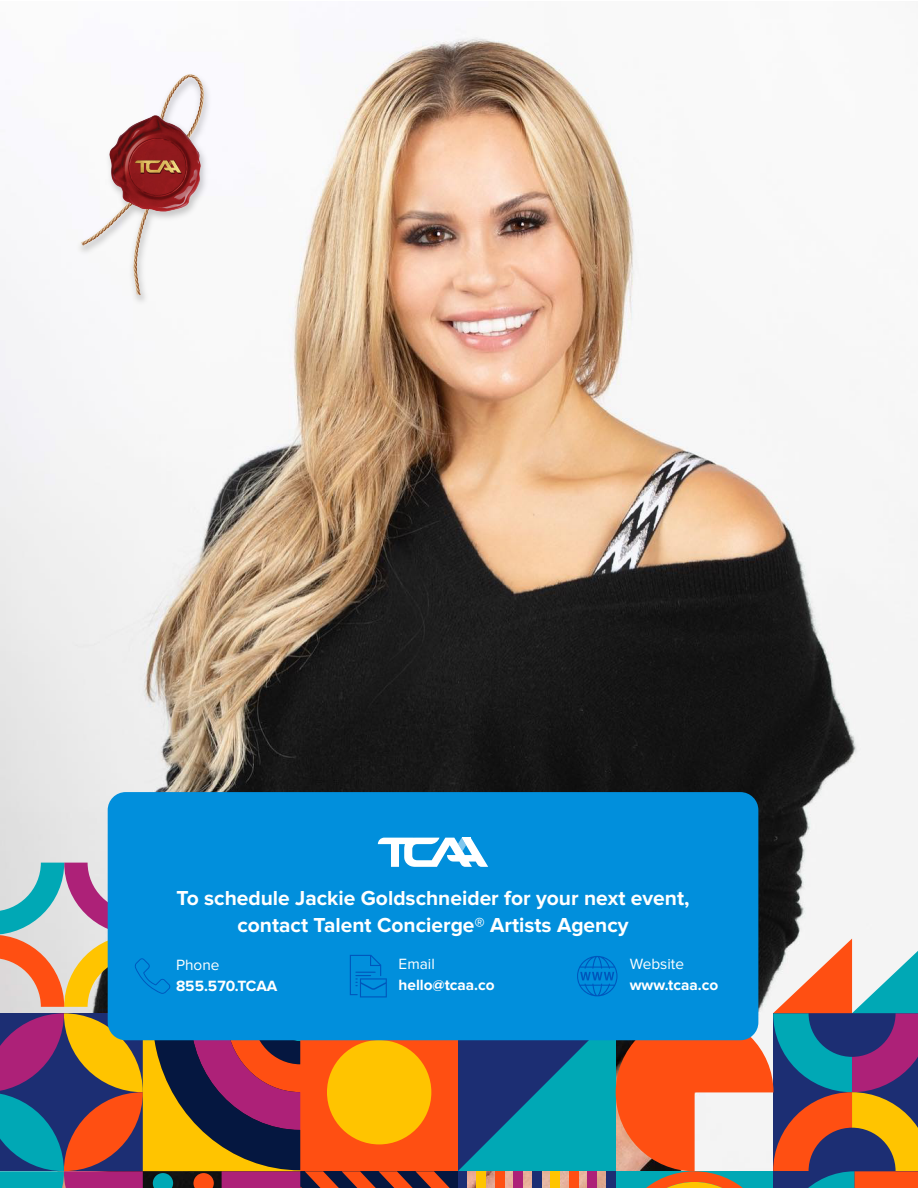
<style>
.page{position:relative;width:918px;height:1188px;background:#fff}
.page>*{position:absolute;margin:0;border:0;box-sizing:border-box;transform-origin:0 0}
.t1{font:700 21px/27.6px "Proxima Nova";color:#fff;text-align:center}
.t2{font:700 15.45px "Proxima Nova";color:#fff}
.t3{font:15.45px "Proxima Nova";color:#fff}
</style>
<div class="page">
<img style="left:0;top:37px;width:918px;height:801px">
<div style="left:108px;top:792px;width:650px;height:248px;background:#018fdc;border-radius:18px"></div>
<svg style="left:0;top:838px;width:918px;height:350px"></svg>
<img style="left:72px;top:69px;width:142px;height:240px">
<img style="left:81px;top:74px;width:122px;height:221px">
<img style="left:110px;top:115px;width:91px;height:96px">
<img style="left:181px;top:160px;width:1px;height:13px">
<img style="left:135px;top:160px;width:46px;height:13px">
<p class="t1" style="left:177px;top:884px;width:514px">To schedule Jackie Goldschneider for your next event, contact Talent Concierge® Artists Agency</p>
<p class="t3" style="left:176px;top:956px;width:45px">Phone</p>
<p class="t2" style="left:176px;top:977px;width:103px">855.570.TCAA</p>
<p class="t3" style="left:399px;top:955px;width:38px">Email</p>
<p class="t2" style="left:399px;top:976px;width:98px">hello@tcaa.co</p>
<p class="t3" style="left:630px;top:955px;width:56px">Website</p>
<p class="t2" style="left:630px;top:976px;width:90px">www.tcaa.co</p>
</div>
